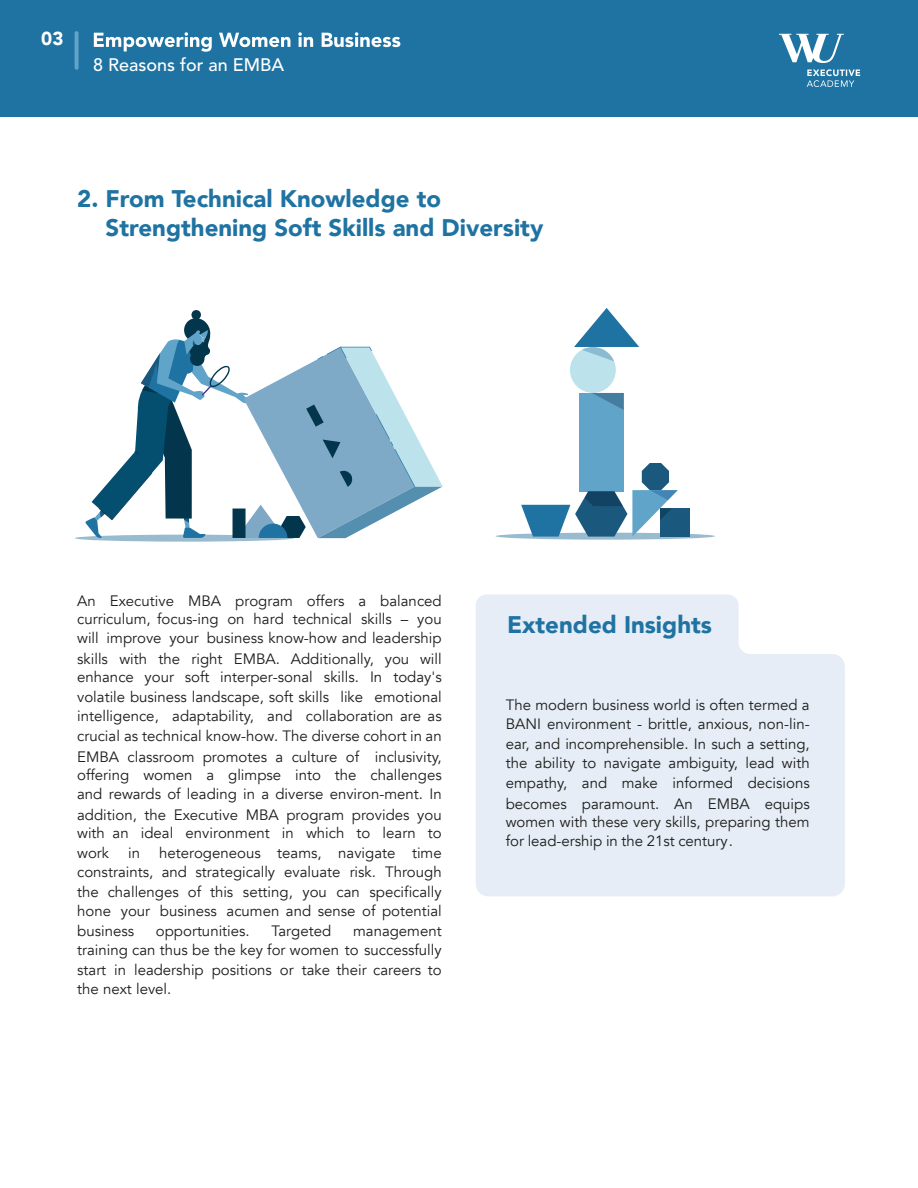
<style>
.page{position:relative;width:918px;height:1188px;background:#fff}
.page>*{position:absolute;margin:0;border:0;box-sizing:border-box;transform-origin:0 0}
.t1{font:900 24px/28.8px "Avenir";color:#1f73a2}
.t2{font:900 18.75px "Avenir";color:#fff}
.t3{font:500 18px "Avenir LT Std";color:#fff}
.t4{font:15px/19.5px "Avenir";color:#1d1d1b;text-align:justify}
</style>
<div class="page">
<div style="left:0;top:0;width:918px;height:116px;background:#1f73a2"></div>
<svg style="left:779px;top:34px;width:81px;height:53px"></svg>
<svg style="left:75px;top:535px;width:219px;height:7px"></svg>
<svg style="left:85px;top:310px;width:358px;height:228px"></svg>
<svg style="left:219px;top:33px;width:71px;height:14px"></svg>
<svg style="left:298px;top:32px;width:15px;height:15px"></svg>
<svg style="left:322px;top:32px;width:78px;height:15px"></svg>
<svg style="left:93px;top:32px;width:119px;height:20px"></svg>
<svg style="left:75px;top:31px;width:4px;height:39px"></svg>
<div style="left:476px;top:595px;width:369px;height:301px;background:#e6edf6"></div>
<svg style="left:496px;top:533px;width:219px;height:7px"></svg>
<div style="left:660px;top:508px;width:29px;height:29px;background:#1b587d"></div>
<div style="left:579px;top:393px;width:45px;height:98px;background:#61a4ca"></div>
<svg style="left:570px;top:308px;width:69px;height:102px"></svg>
<svg style="left:521px;top:463px;width:157px;height:74px"></svg>
<p class="t2" style="left:41px;top:23px;width:24px">03</p>
<p class="t3" style="left:93px;top:55px;width:193px">8 Reasons for an EMBA</p>
<h1 class="t1" style="left:106px;top:184px;width:439px;text-indent:-28px">2. From Technical Knowledge to<br>Strengthening Soft Skills and Diversity</h1>
<p class="t4" style="left:77px;top:591px;width:366px">An Executive MBA program offers a balanced curriculum, focus-ing on hard technical skills – you will improve your business know-how and leadership skills with the right EMBA. Additionally, you will</p>
<p class="t4" style="left:77px;top:668px;width:366px">enhance your soft interper-sonal skills. In today's volatile business landscape, soft skills like emotional intelligence, adaptability, and collaboration are as crucial as technical know-how. The diverse cohort in an EMBA classroom promotes a culture of inclusivity,</p>
<p class="t4" style="left:77px;top:765px;width:366px;line-height:20.1px">offering women a glimpse into the challenges and rewards of leading in a diverse environ-ment. In addition, the Executive MBA program provides you</p>
<p class="t4" style="left:77px;top:824px;width:366px">with an ideal environment in which to learn to work</p>
<p class="t4" style="left:77px;top:843px;width:366px;text-indent:82px">heterogeneous teams, navigate time constraints, and strategically evaluate risk. Through the challenges of this setting, you can specifically hone your business acumen and sense of potential business</p>
<p class="t4" style="left:128px;top:843px;width:13px">in</p>
<p class="t4" style="left:156px;top:921px;width:95px">opportunities.</p>
<p class="t4" style="left:272px;top:921px;width:61px">Targeted</p>
<p class="t4" style="left:77px;top:921px;width:366px;text-indent:276px">management training can thus be the key for women to successfully start in leadership positions or take their careers to the next level.</p>
<h1 class="t1" style="left:507px;top:610px;width:206px">Extended Insights</h1>
<p class="t4" style="left:506px;top:695px;width:305px">The modern business world is often termed a BANI environment - brittle, anxious, non-lin&shy;ear, and incomprehensible. In such a setting, the ability to navigate ambiguity, lead with empathy, and make informed decisions becomes paramount. An EMBA equips</p>
<p class="t4" style="left:506px;top:812px;width:305px">women with these very skills, preparing them for lead-ership in the 21st century.</p>
</div>
